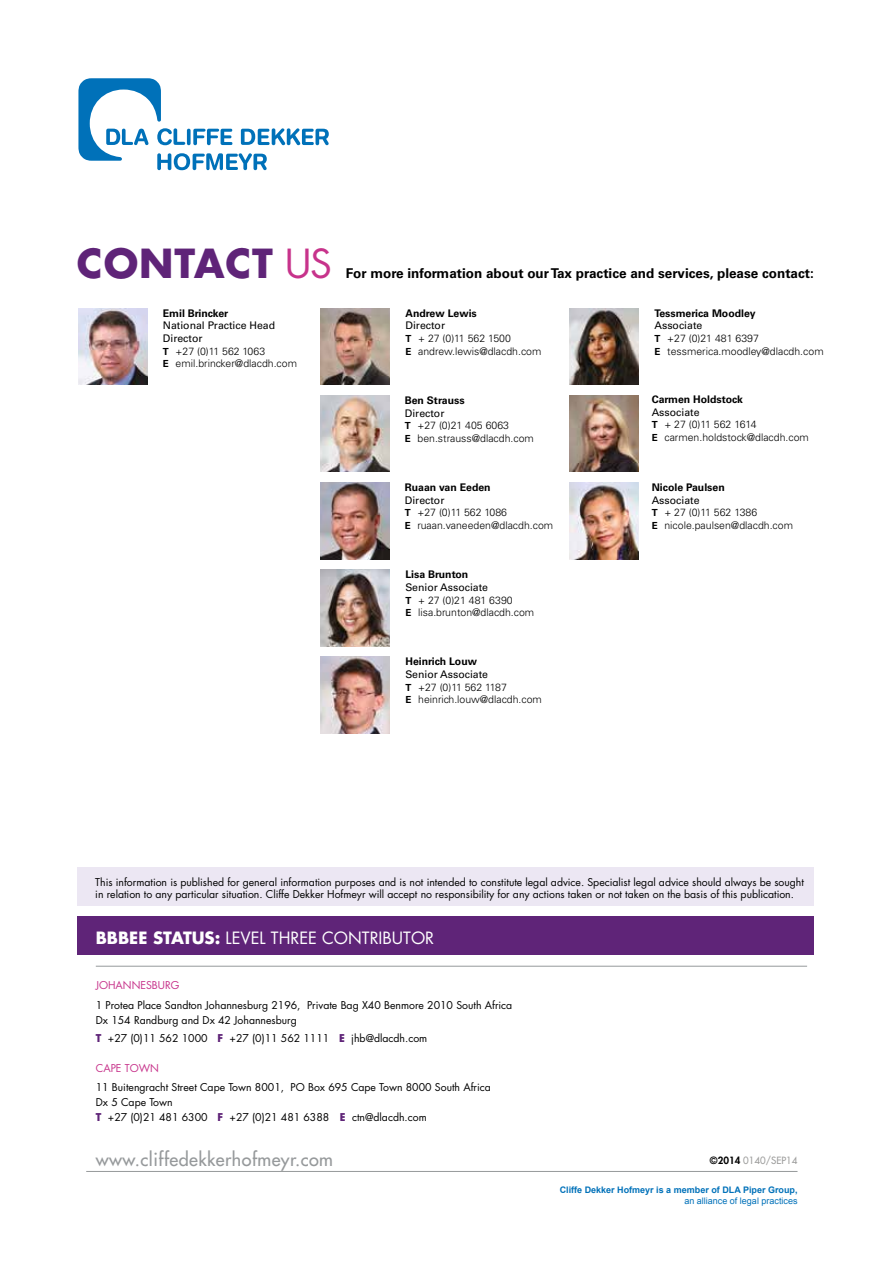
<style>
.page{position:relative;width:893px;height:1263px;background:#fff}
.page>*{position:absolute;margin:0;border:0;box-sizing:border-box;transform-origin:0 0}
.t1{font:700 39px "Futura Std";letter-spacing:.025em;color:#5f2478}
.t2{font:500 18px "Futura Std";letter-spacing:.025em;color:#96999b}
.t3{font:16.5px "Futura Std";color:#fff}
.t4{font:700 13.5px "Univers LT Std";color:#000}
.t5{font:10.5px/15px "Futura Std";color:#000}
.t6{font:300 10.5px/12.6px "Univers LT Std";color:#000}
.t7{font:700 10.5px "Univers LT Std";color:#000}
.t8{font:10.5px "Futura Std";color:#c7338b}
.t9{font:500 9.75px "Futura Std";color:#9d9d9c}
.t10{font:700 9px "Arial";color:#0071b9}
.t11{font:9px "Arial";color:#0071b9}
.s1{font-weight:400;color:#c7338b}
.s2{font-weight:400}
.s3{font-weight:700;font-size:9.75px}
.s4{font-weight:700}
.s5{font-weight:700;color:#5f2478}
.s6{font-weight:800;color:#000}
</style>
<div class="page">
<div style="left:77px;top:917px;width:737px;height:38px;background:#5f2478"></div>
<div style="left:77px;top:867px;width:737px;height:38px;background:#ece7f3"></div>
<svg style="left:78px;top:78px;width:251px;height:92px"></svg>
<hr style="left:96px;top:966px;width:711px;height:1px;background:#96999b">
<hr style="left:86px;top:1171px;width:711px;height:1px;background:#96999b">
<img style="left:79px;top:308px;width:69px;height:77px">
<img style="left:321px;top:308px;width:69px;height:77px">
<img style="left:321px;top:657px;width:69px;height:76px">
<img style="left:321px;top:395px;width:69px;height:77px">
<img style="left:321px;top:570px;width:69px;height:76px">
<img style="left:321px;top:482px;width:69px;height:77px">
<img style="left:570px;top:395px;width:69px;height:77px">
<img style="left:570px;top:482px;width:69px;height:77px">
<img style="left:570px;top:308px;width:69px;height:77px">
<h1 class="t1" style="left:77px;top:238px;width:257px">CONTACT <span class="s1">US</span></h1>
<p class="t7" style="left:163px;top:307px;width:67px">Emil Brincker</p>
<p class="t6" style="left:163px;top:319px;width:136px"><span class="s2">National Practice Head<br>Director<br></span><span class="s3">T</span> +27 (0)11 562 1063<br><span class="s3">E</span> emil.brincker@dlacdh.com</p>
<p class="t4" style="left:346px;top:265px;width:469px">For more information about our Tax practice and services, please contact:</p>
<p class="t7" style="left:405px;top:307px;width:73px">Andrew Lewis</p>
<p class="t6" style="left:405px;top:319px;width:138px"><span class="s2">Director<br></span><span class="s3">T</span> + 27 (0)11 562 1500<br><span class="s3">E</span> andrew.lewis@dlacdh.com</p>
<p class="t7" style="left:405px;top:394px;width:61px">Ben Strauss</p>
<p class="t6" style="left:405px;top:407px;width:131px"><span class="s2">Director<br></span><span class="s3">T</span> +27 (0)21 405 6063<br><span class="s3">E</span> ben.strauss@dlacdh.com</p>
<p class="t7" style="left:654px;top:307px;width:103px">Tessmerica Moodley</p>
<p class="t6" style="left:654px;top:319px;width:171px"><span class="s2">Associate<br></span><span class="s3">T</span> +27 (0)21 481 6397<br><span class="s3">E</span> tessmerica.moodley@dlacdh.com</p>
<p class="t7" style="left:652px;top:393px;width:93px">Carmen Holdstock</p>
<p class="t6" style="left:652px;top:405px;width:159px"><span class="s2">Associate<br></span><span class="s3">T</span> + 27 (0)11 562 1614<br><span class="s3">E</span> carmen.holdstock@dlacdh.com</p>
<p class="t7" style="left:405px;top:481px;width:87px">Ruaan van Eeden</p>
<p class="t6" style="left:405px;top:494px;width:150px"><span class="s2">Director<br></span><span class="s3">T</span> +27 (0)11 562 1086<br><span class="s3">E</span> ruaan.vaneeden@dlacdh.com</p>
<p class="t7" style="left:405px;top:568px;width:64px">Lisa Brunton</p>
<p class="t6" style="left:405px;top:581px;width:130px"><span class="s2">Senior Associate<br></span><span class="s3">T</span> + 27 (0)21 481 6390<br><span class="s3">E</span> lisa.brunton@dlacdh.com</p>
<p class="t7" style="left:652px;top:481px;width:75px">Nicole Paulsen</p>
<p class="t6" style="left:652px;top:494px;width:143px"><span class="s2">Associate<br></span><span class="s3">T</span> + 27 (0)11 562 1386<br><span class="s3">E</span> nicole.paulsen@dlacdh.com</p>
<p class="t7" style="left:405px;top:656px;width:73px">Heinrich Louw</p>
<p class="t6" style="left:405px;top:668px;width:138px"><span class="s2">Senior Associate<br></span><span class="s3">T</span> +27 (0)11 562 1187<br><span class="s3">E</span> heinrich.louw@dlacdh.com</p>
<p class="t5" style="left:95px;top:876px;width:710px;line-height:12px">This information is published for general information purposes and is not intended to constitute legal advice. Specialist legal advice should always be sought in relation to any particular situation. Cliffe Dekker Hofmeyr will accept no responsibility for any actions taken or not taken on the basis of this publication.</p>
<h3 class="t3" style="left:96px;top:927px;width:340px"><span class="s4">BBBEE STATUS:</span> LEVEL THREE CONTRIBUTOR</h3>
<p class="t8" style="left:96px;top:978px;width:85px">JOHANNESBURG</p>
<p class="t5" style="left:96px;top:997px;width:418px">1 Protea Place Sandton Johannesburg 2196, Private Bag X40 Benmore 2010 South Africa<br>Dx 154 Randburg and Dx 42 Johannesburg</p>
<p class="t5" style="left:96px;top:1030px;width:333px"><span class="s5">T</span> +27 (0)11 562 1000 <span class="s5">F</span> +27 (0)11 562 1111 <span class="s5">E</span> jhb@dlacdh.com</p>
<p class="t8" style="left:96px;top:1061px;width:65px">CAPE TOWN</p>
<p class="t5" style="left:96px;top:1080px;width:397px">11 Buitengracht Street Cape Town 8001, PO Box 695 Cape Town 8000 South Africa<br>Dx 5 Cape Town<br><span class="s5">T</span> +27 (0)21 481 6300 <span class="s5">F</span> +27 (0)21 481 6388 <span class="s5">E</span> ctn@dlacdh.com</p>
<h2 class="t2" style="left:96px;top:1148px;width:239px">www.cliffedekkerhofmeyr.com</h2>
<p class="t10" style="left:560px;top:1183px;width:239px">Cliffe Dekker Hofmeyr is a member of DLA Piper Group,</p>
<p class="t11" style="left:684px;top:1195px;width:115px">an alliance of legal practices</p>
<p class="t9" style="left:710px;top:1154px;width:89px"><span class="s6">©2014</span> 0140/SEP14</p>
</div>
